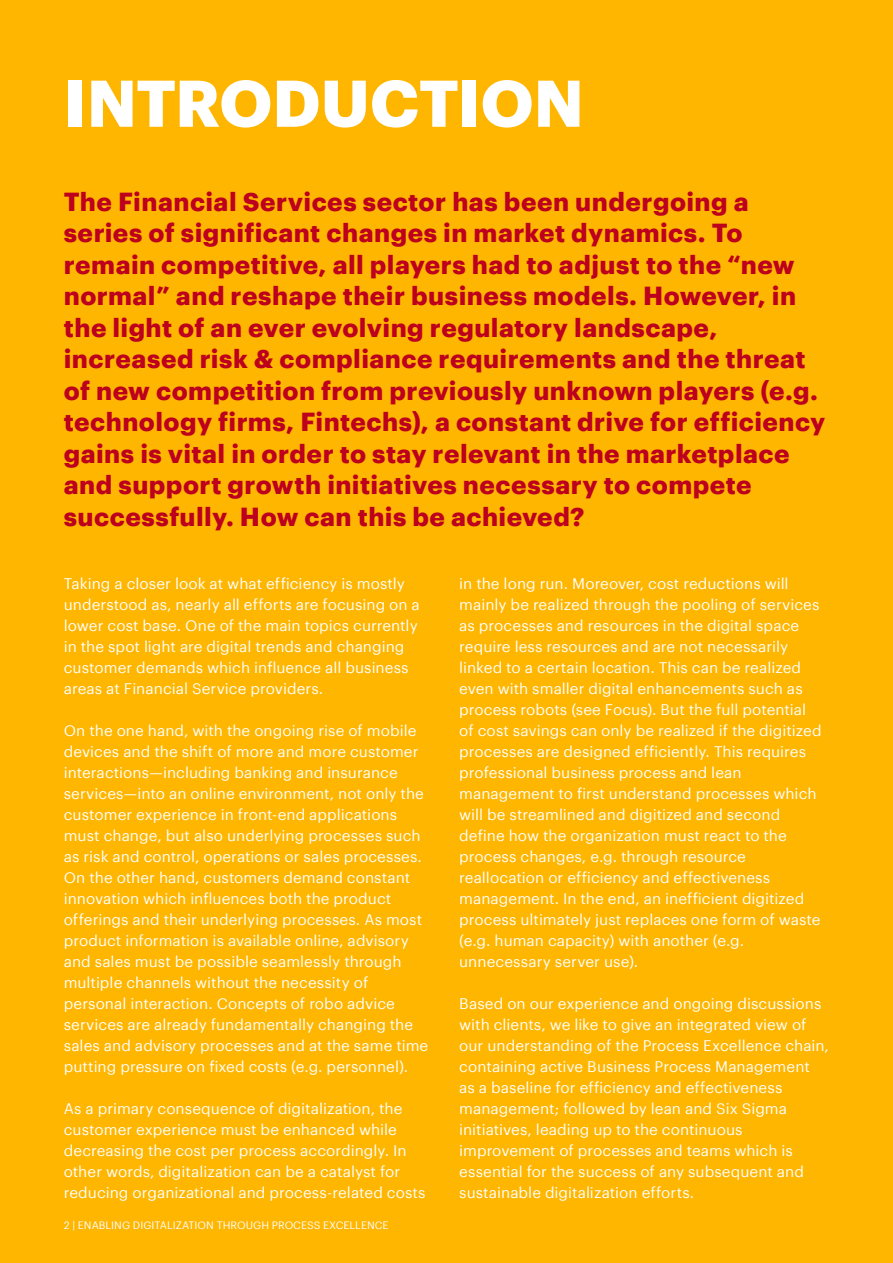
<style>
.page{position:relative;width:893px;height:1263px;background:#ffb600}
.page>*{position:absolute;margin:0;border:0;box-sizing:border-box;transform-origin:0 0}
.t1{font:700 64.5px "Graphik";letter-spacing:-.005em;color:#fff}
.t2{font:700 25.5px/31.5px "Graphik";letter-spacing:.02em;color:#bd001d}
.t3{font:15px/21px "Graphik";letter-spacing:.005em;color:#fff}
.t4{font:10.5px "Graphik";color:#fff}
</style>
<div class="page">
<h1 class="t1" style="left:64px;top:53px;width:522px">INTRODUCTION</h1>
<p class="t2" style="left:64px;top:184px;width:763px">The Financial Services sector has been undergoing a series of significant changes in market dynamics. To remain competitive, all players had to adjust to the “new normal” and reshape their business models. However, in the light of an ever evolving regulatory landscape, increased risk &amp; compliance requirements and the threat of new competition from previously unknown players (e.g. technology firms, Fintechs), a constant drive for efficiency gains is vital in order to stay relevant in the marketplace and support growth initiatives necessary to compete successfully. How can this be achieved?</p>
<p class="t3" style="left:64px;top:572px;width:358px">Taking a closer look at what efficiency is mostly understood as, nearly all efforts are focusing on a lower cost base. One of the main topics currently in the spot light are digital trends and changing customer demands which influence all business areas at Financial Service providers.</p>
<p class="t3" style="left:64px;top:719px;width:366px">On the one hand, with the ongoing rise of mobile devices and the shift of more and more customer interactions—including banking and insurance services—into an online environment, not only the customer experience in front-end applications must change, but also underlying processes such as risk and control, operations or sales processes.<br>On the other hand, customers demand constant innovation which influences both the product offerings and their underlying processes. As most product information is available online, advisory and sales must be possible seamlessly through multiple channels without the necessity of personal interaction. Concepts of robo advice services are already fundamentally changing the sales and advisory processes and at the same time putting pressure on fixed costs (e.g. personnel).</p>
<p class="t3" style="left:64px;top:1097px;width:363px">As a primary consequence of digitalization, the customer experience must be enhanced while decreasing the cost per process accordingly. In other words, digitalization can be a catalyst for reducing organizational and process-related costs</p>
<p class="t4" style="left:64px;top:1217px;width:326px">2 | ENABLING DIGITALIZATION THROUGH PROCESS EXCELLENCE</p>
<p class="t3" style="left:459px;top:572px;width:364px">in the long run. Moreover, cost reductions will mainly be realized through the pooling of services as processes and resources in the digital space require less resources and are not necessarily linked to a certain location. This can be realized even with smaller digital enhancements such as process robots (see Focus). But the full potential of cost savings can only be realized if the digitized processes are designed efficiently. This requires professional business process and lean management to first understand processes which will be streamlined and digitized and second define how the organization must react to the process changes, e.g. through resource reallocation or efficiency and effectiveness management. In the end, an inefficient digitized process ultimately just replaces one form of waste (e.g. human capacity) with another (e.g. unnecessary server use).</p>
<p class="t3" style="left:459px;top:992px;width:371px">Based on our experience and ongoing discussions with clients, we like to give an integrated view of our understanding of the Process Excellence chain, containing active Business Process Management as a baseline for efficiency and effectiveness management; followed by lean and Six Sigma initiatives, leading up to the continuous improvement of processes and teams which is essential for the success of any subsequent and sustainable digitalization efforts.</p>
</div>
